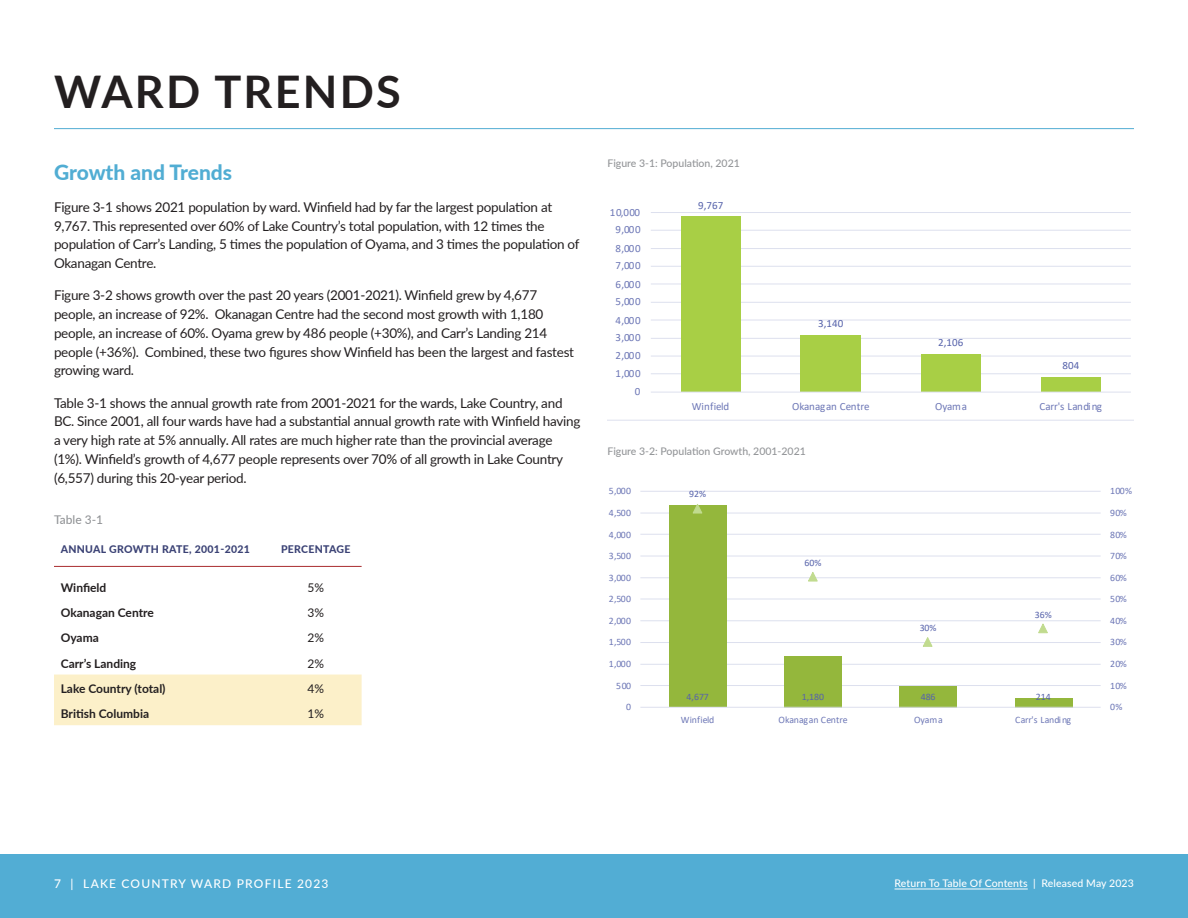
<style>
.page{position:relative;width:1188px;height:918px;background:#fff}
.page>*{position:absolute;margin:0;border:0;box-sizing:border-box;transform-origin:0 0}
.SECTION_CYAN{font:700 45px "Lato";letter-spacing:.05em;color:#231f20}
.HEAD_CYAN{font:900 21px "Lato";color:#51add3}
.t1{font:13.5px/18.8px "Lato";letter-spacing:-.02em;color:#231f20}
.Table_Body{font:700 12px "Lato";color:#231f20}
.t2{font:500 12px "Lato";letter-spacing:.1em;color:#fff}
.Table_Body-2{font:12px "Lato";color:#231f20}
.Figure_Title{font:500 12px "Lato";color:#939598}
.t3{font:10.95px "Calibri";letter-spacing:-.005em;color:#6d77b6}
.t4{font:10.95px "Calibri";color:#5763ab}
.Figure_Title-2{font:500 10.5px "Lato";color:#939598}
.t5{font:500 10.5px "Lato";letter-spacing:.01em;color:#fff}
.Table_Header{font:900 10.5px "Lato";letter-spacing:.03em;color:#3b4275}
.t6{font:9.75px "Calibri";letter-spacing:.005em;color:#6d77b6}
.t7{font:9.75px "Calibri";color:#5763ab}
.t8{font:9.75px "Calibri";letter-spacing:-.015em;color:#6d77b6}
</style>
<div class="page">
<div style="left:0;top:854px;width:1188px;height:64px;background:#52add4"></div>
<hr style="left:895px;top:889px;width:133px;height:1px;background:#fff">
<div style="left:54px;top:675px;width:308px;height:50px;background:#fcf0c9"></div>
<hr style="left:54px;top:566px;width:216px;height:1px;background:#a92c2e">
<hr style="left:270px;top:566px;width:92px;height:1px;background:#a92c2e">
<hr style="left:54px;top:128px;width:1080px;height:1px;background:#51add3">
<svg style="left:608px;top:212px;width:526px;height:208px"></svg>
<svg style="left:640px;top:491px;width:461px;height:217px"></svg>
<p class="SECTION_CYAN" style="left:54px;top:58px;width:348px">WARD TRENDS</p>
<p class="HEAD_CYAN" style="left:54px;top:156px;width:180px">Growth and Trends</p>
<p class="t1" style="left:54px;top:197px;width:527px">Figure 3-1 shows 2021 population by ward. Winfield had by far the largest population at 9,767. This represented over 60% of Lake Country’s total population, with 12 times the population of Carr’s Landing, 5 times the population of Oyama, and 3 times the population of Okanagan Centre.</p>
<p class="t1" style="left:54px;top:286px;width:522px">Figure 3-2 shows growth over the past 20 years (2001-2021). Winfield grew by 4,677 people, an increase of 92%. Okanagan Centre had the second most growth with 1,180 people, an increase of 60%. Oyama grew by 486 people (+30%), and Carr’s Landing 214 people (+36%). Combined, these two figures show Winfield has been the largest and fastest growing ward.</p>
<p class="t1" style="left:54px;top:393px;width:528px">Table 3-1 shows the annual growth rate from 2001-2021 for the wards, Lake Country, and BC. Since 2001, all four wards have had a substantial annual growth rate with Winfield having a very high rate at 5% annually. All rates are much higher rate than the provincial average (1%). Winfield’s growth of 4,677 people represents over 70% of all growth in Lake Country (6,557) during this 20-year period.</p>
<p class="Figure_Title" style="left:54px;top:511px;width:51px">Table 3-1</p>
<p class="Table_Header" style="left:61px;top:542px;width:191px">ANNUAL GROWTH RATE, 2001-2021</p>
<p class="Table_Header" style="left:281px;top:542px;width:71px">PERCENTAGE</p>
<p class="Table_Body" style="left:61px;top:579px;width:47px">Winfield</p>
<p class="Table_Body-2" style="left:308px;top:579px;width:18px">5%</p>
<p class="Table_Body" style="left:61px;top:604px;width:95px">Okanagan Centre</p>
<p class="Table_Body-2" style="left:308px;top:604px;width:18px">3%</p>
<p class="Table_Body" style="left:61px;top:629px;width:40px">Oyama</p>
<p class="Table_Body-2" style="left:308px;top:629px;width:18px">2%</p>
<p class="Table_Body" style="left:61px;top:655px;width:77px">Carr’s Landing</p>
<p class="Table_Body-2" style="left:308px;top:655px;width:18px">2%</p>
<p class="Table_Body" style="left:61px;top:680px;width:106px">Lake Country (total)</p>
<p class="Table_Body-2" style="left:308px;top:680px;width:18px">4%</p>
<p class="Table_Body" style="left:61px;top:705px;width:90px">British Columbia</p>
<p class="Table_Body-2" style="left:308px;top:706px;width:18px">1%</p>
<p class="Figure_Title-2" style="left:608px;top:156px;width:134px">Figure 3-1: Population, 2021</p>
<p class="t3" style="left:610px;top:204px;width:32px">10,000</p>
<p class="t3" style="left:615px;top:222px;width:27px">9,000</p>
<p class="t3" style="left:615px;top:240px;width:27px">8,000</p>
<p class="t3" style="left:615px;top:258px;width:27px">7,000</p>
<p class="t3" style="left:615px;top:276px;width:27px">6,000</p>
<p class="t3" style="left:615px;top:294px;width:27px">5,000</p>
<p class="t3" style="left:615px;top:312px;width:27px">4,000</p>
<p class="t3" style="left:615px;top:330px;width:27px">3,000</p>
<p class="t3" style="left:615px;top:348px;width:27px">2,000</p>
<p class="t3" style="left:615px;top:366px;width:27px">1,000</p>
<p class="t3" style="left:635px;top:384px;width:7px">0</p>
<p class="t4" style="left:698px;top:198px;width:27px">9,767</p>
<p class="t4" style="left:818px;top:316px;width:27px">3,140</p>
<p class="t4" style="left:938px;top:335px;width:27px">2,106</p>
<p class="t4" style="left:1063px;top:358px;width:18px">804</p>
<p class="t3" style="left:692px;top:399px;width:39px">Winfield</p>
<p class="t3" style="left:792px;top:399px;width:79px">Okanagan Centre</p>
<p class="t3" style="left:935px;top:399px;width:34px">Oyama</p>
<p class="t3" style="left:1039px;top:399px;width:64px">Carr's Landing</p>
<p class="Figure_Title-2" style="left:608px;top:444px;width:200px">Figure 3-2: Population Growth, 2001-2021</p>
<p class="t6" style="left:609px;top:484px;width:24px">5,000</p>
<p class="t6" style="left:609px;top:506px;width:24px">4,500</p>
<p class="t6" style="left:609px;top:528px;width:24px">4,000</p>
<p class="t6" style="left:609px;top:549px;width:24px">3,500</p>
<p class="t6" style="left:609px;top:571px;width:24px">3,000</p>
<p class="t6" style="left:609px;top:592px;width:24px">2,500</p>
<p class="t6" style="left:609px;top:614px;width:24px">2,000</p>
<p class="t6" style="left:609px;top:635px;width:24px">1,500</p>
<p class="t6" style="left:609px;top:657px;width:24px">1,000</p>
<p class="t6" style="left:616px;top:679px;width:16px">500</p>
<p class="t6" style="left:626px;top:700px;width:6px">0</p>
<p class="t7" style="left:689px;top:487px;width:18px">92%</p>
<p class="t7" style="left:805px;top:556px;width:18px">60%</p>
<p class="t7" style="left:920px;top:621px;width:18px">30%</p>
<p class="t7" style="left:1035px;top:608px;width:18px">36%</p>
<p class="t7" style="left:687px;top:690px;width:24px">4,677</p>
<p class="t7" style="left:802px;top:690px;width:24px">1,180</p>
<p class="t7" style="left:921px;top:690px;width:16px">486</p>
<p class="t7" style="left:1036px;top:690px;width:16px">214</p>
<p class="t6" style="left:681px;top:713px;width:35px">Winfield</p>
<p class="t6" style="left:779px;top:713px;width:71px">Okanagan Centre</p>
<p class="t6" style="left:914px;top:713px;width:30px">Oyama</p>
<p class="t8" style="left:1015px;top:713px;width:57px">Carr's Landing</p>
<p class="t6" style="left:1110px;top:484px;width:24px">100%</p>
<p class="t6" style="left:1110px;top:506px;width:18px">90%</p>
<p class="t6" style="left:1110px;top:528px;width:18px">80%</p>
<p class="t6" style="left:1110px;top:549px;width:18px">70%</p>
<p class="t6" style="left:1110px;top:571px;width:18px">60%</p>
<p class="t6" style="left:1110px;top:592px;width:18px">50%</p>
<p class="t6" style="left:1110px;top:614px;width:18px">40%</p>
<p class="t6" style="left:1110px;top:635px;width:18px">30%</p>
<p class="t6" style="left:1110px;top:657px;width:18px">20%</p>
<p class="t6" style="left:1110px;top:679px;width:18px">10%</p>
<p class="t6" style="left:1110px;top:700px;width:14px">0%</p>
<p class="t2" style="left:54px;top:875px;width:276px">7 | LAKE COUNTRY WARD PROFILE 2023</p>
<p class="t5" style="left:895px;top:875px;width:241px">Return To Table Of Contents | Released May 2023</p>
</div>
